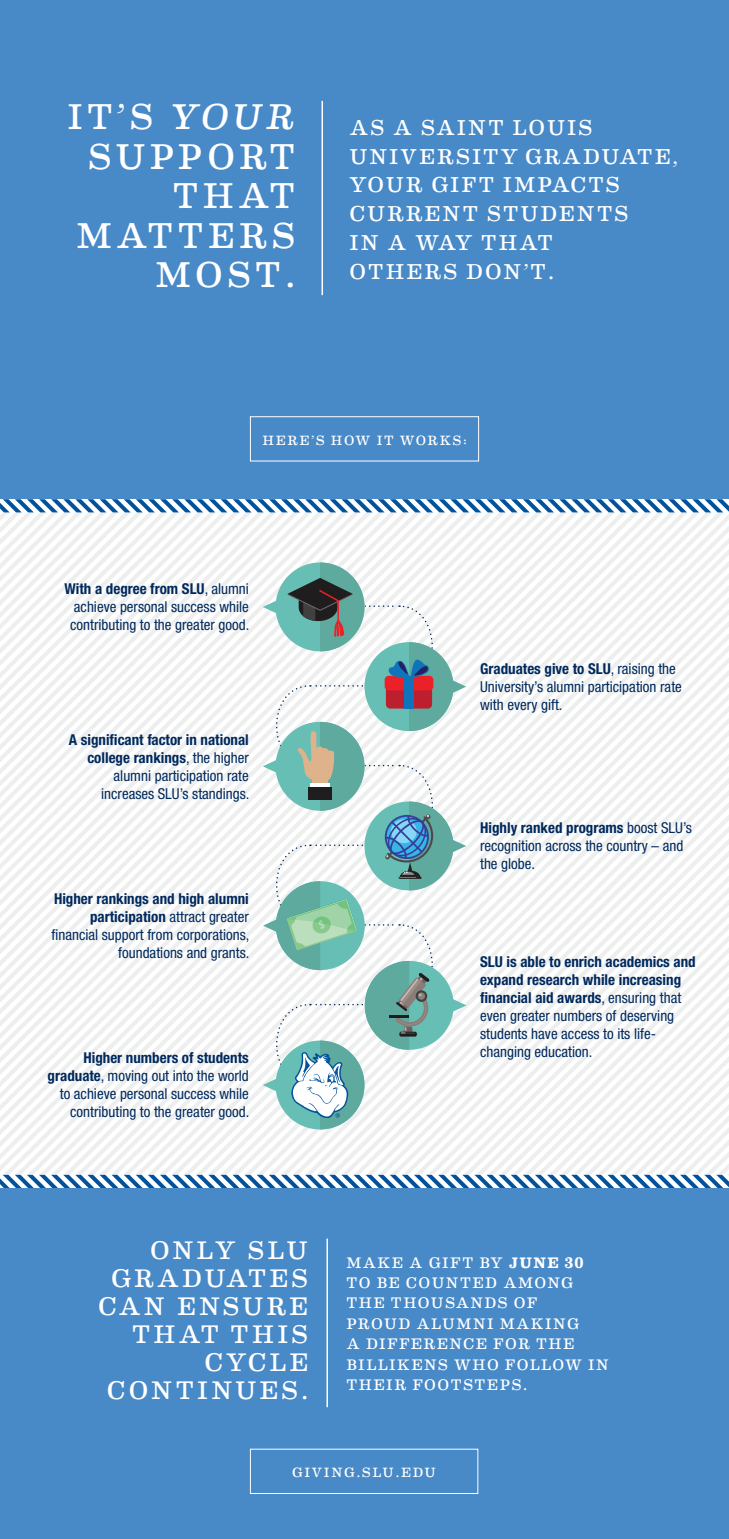
<style>
.page{position:relative;width:729px;height:1539px;background:#fff}
.page>*{position:absolute;margin:0;border:0;box-sizing:border-box;transform-origin:0 0}
.t1{font:36px/39.6px "Eames Century Modern";letter-spacing:.115em;color:#fff;text-align:right}
.t2{font:25.5px/28px "Eames Century Modern";letter-spacing:.115em;color:#fff;text-align:right}
.t3{font:21.6px/28.8px "Eames Century Modern";letter-spacing:.085em;color:#fff}
.t4{font:15.3px/20.4px "Eames Century Modern";letter-spacing:.085em;color:#fff}
.Text_Right{font:condensed 15px/18px "Helvetica Neue LT Std";color:#00295c;text-align:right}
.Text_Left{font:condensed 15px/18px "Helvetica Neue LT Std";color:#00295c}
.t5{font:13.5px "Eames Century Modern";letter-spacing:.12em;color:#fff}
.s1{font-style:italic}
.s2{font-weight:700}
</style>
<div class="page">
<svg style="left:0;top:512px;width:149px;height:663px"></svg>
<svg style="left:149px;top:512px;width:580px;height:663px"></svg>
<div style="left:0;top:0;width:729px;height:499px;background:#4889c8"></div>
<div style="left:0;top:1188px;width:729px;height:351px;background:#4889c8"></div>
<div style="left:250px;top:416px;width:229px;height:45px;border:1px solid #fff"></div>
<hr style="left:322px;top:101px;width:1px;height:194px;background:#fff">
<hr style="left:326px;top:1239px;width:2px;height:168px;background:#fff">
<div style="left:250px;top:1449px;width:228px;height:45px;border:1px solid #fff"></div>
<svg style="left:0;top:499px;width:729px;height:13px"></svg>
<svg style="left:0;top:1175px;width:729px;height:13px"></svg>
<svg style="left:263px;top:562px;width:203px;height:567px"></svg>
<p class="t1" style="left:68px;top:95px;width:230px">IT’S <span class="s1">YOUR<br></span>SUPPORT<br>THAT<br>MATTERS<br>MOST.</p>
<p class="t3" style="left:349px;top:112px;width:330px">AS A SAINT LOUIS<br>UNIVERSITY GRADUATE,<br>YOUR GIFT IMPACTS<br>CURRENT STUDENTS<br>IN A WAY THAT<br>OTHERS DON’T.</p>
<p class="t5" style="left:262px;top:430px;width:206px">HERE’S HOW IT WORKS:</p>
<p class="Text_Right" style="left:65px;top:580px;width:186px;text-align:center"><span class="s2">With a degree from SLU</span>, alumni achieve personal success while contributing to the greater good.</p>
<p class="Text_Right" style="left:69px;top:730px;width:182px"><span class="s2">A significant factor in national college rankings</span>, the higher alumni participation rate increases SLU’s standings.</p>
<p class="Text_Right" style="left:52px;top:890px;width:199px"><span class="s2">Higher rankings and high alumni participation</span> attract greater financial support from corporations, foundations and grants.</p>
<p class="Text_Right" style="left:48px;top:1049px;width:203px"><span class="s2">Higher numbers of students graduate</span>, moving out into the world to achieve personal success while contributing to the greater good.</p>
<p class="Text_Left" style="left:480px;top:660px;width:203px"><span class="s2">Graduates give to SLU</span>, raising the<br>University’s alumni participation rate with every gift.</p>
<p class="Text_Left" style="left:480px;top:819px;width:213px"><span class="s2">Highly ranked programs</span> boost SLU’s recognition across the country – and the globe.</p>
<p class="Text_Left" style="left:480px;top:953px;width:217px"><span class="s2">SLU is able to enrich academics and expand research while increasing financial aid awards</span>, ensuring that even greater numbers of deserving students have access to its life&shy;changing education.</p>
<p class="t2" style="left:98px;top:1234px;width:212px">ONLY SLU<br>GRADUATES<br>CAN ENSURE<br>THAT THIS<br>CYCLE<br>CONTINUES.</p>
<p class="t4" style="left:346px;top:1251px;width:264px">MAKE A GIFT BY <span class="s2">JUNE 30<br></span>TO BE COUNTED AMONG<br>THE THOUSANDS OF<br>PROUD ALUMNI MAKING<br>A DIFFERENCE FOR THE<br>BILLIKENS WHO FOLLOW IN<br>THEIR FOOTSTEPS.</p>
<p class="t5" style="left:292px;top:1462px;width:145px">GIVING.SLU.EDU</p>
</div>
